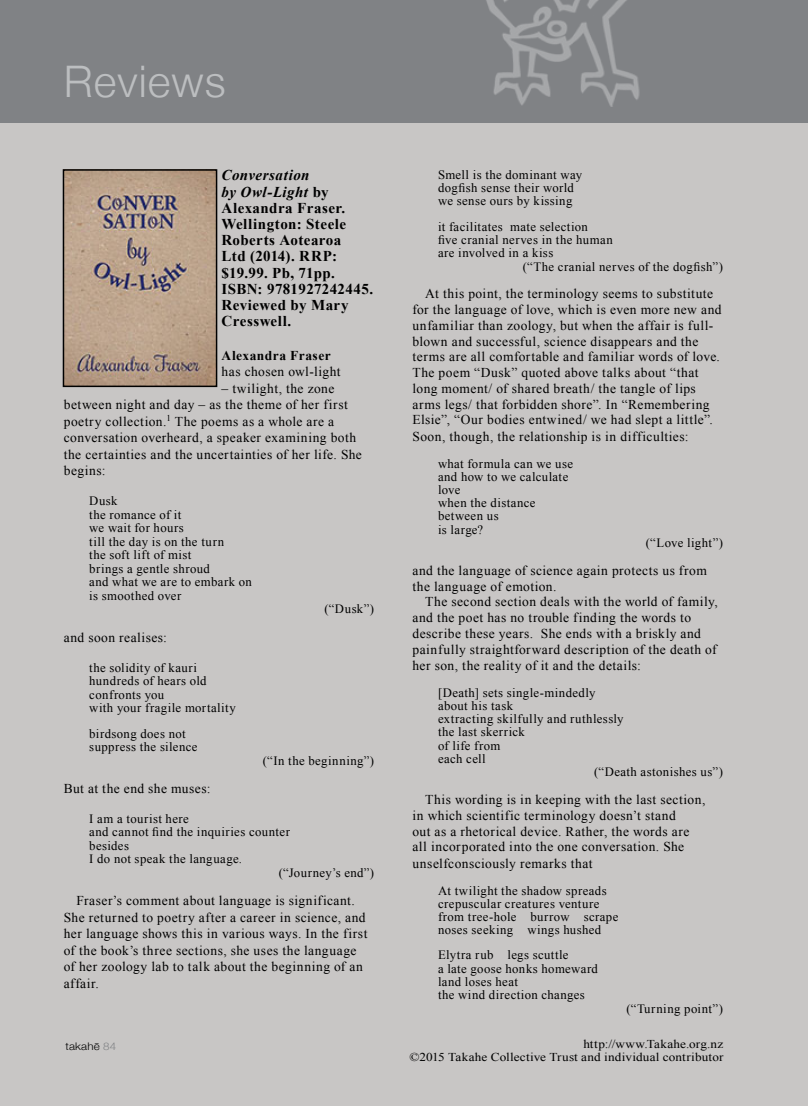
<style>
.page{position:relative;width:808px;height:1106px;background:#c8c6c5}
.page>*{position:absolute;margin:0;border:0;box-sizing:border-box;transform-origin:0 0}
.t1{font:300 43.5px "Helvetica Neue";letter-spacing:.025em;color:#bcbec0}
.t2{font:700 15px/16.2px "Times New Roman";letter-spacing:.03em;color:#000}
.t3{font:13.5px/15.8px "Times New Roman";letter-spacing:.035em;color:#000}
.t4{font:700 13.5px "Times New Roman";letter-spacing:.035em;color:#000}
.t5{font:12.75px/13.2px "Times New Roman";letter-spacing:.03em;color:#000}
.t6{font:12px/13.5px "Times New Roman";letter-spacing:.015em;color:#000;text-align:right;scale:1.1 1}
.t7{font:300 10.5px "Helvetica Neue";letter-spacing:.02em;color:#000;scale:1.1 1}
.s1{font-style:italic}
.s2{color:#808285}
</style>
<div class="page">
<div style="left:0;top:0;width:808px;height:122px;background:#808285"></div>
<img style="left:486px;top:0;width:154px;height:107px">
<img style="left:66px;top:172px;width:148px;height:212px">
<div style="left:63px;top:169px;width:154px;height:218px;border:2px solid #000"></div>
<h1 class="t1" style="left:64px;top:46px;width:164px">Reviews</h1>
<p class="t2" style="left:222px;top:167px;width:153px"><span class="s1">Conversation<br>by Owl-Light</span> by<br>Alexandra Fraser.<br>Wellington: Steele<br>Roberts Aotearoa<br>Ltd (2014). RRP: $19.99. Pb, 71pp.<br>ISBN: 9781927242445.<br>Reviewed by Mary<br>Cresswell.</p>
<p class="t4" style="left:222px;top:346px;width:111px">Alexandra Fraser</p>
<p class="t3" style="left:222px;top:363px;width:121px">has chosen owl-light</p>
<p class="t3" style="left:64px;top:380px;width:300px;line-height:16.5px;text-indent:158px">– twilight, the zone between night and day – as the theme of her first poetry collection.<sup>1</sup> The poems as a whole are a conversation overheard, a speaker examining both the certainties and the uncertainties of her life. She begins:</p>
<p class="t5" style="left:89px;top:494px;width:164px">Dusk<br>the romance of it<br>we wait for hours<br>till the day is on the turn<br>the soft lift of mist<br>brings a gentle shroud<br>and what we are to embark on is smoothed over</p>
<p class="t5" style="left:324px;top:602px;width:51px">(“Dusk”)</p>
<p class="t3" style="left:64px;top:629px;width:105px">and soon realises:</p>
<p class="t5" style="left:89px;top:660px;width:148px">the solidity of kauri hundreds of hears old confronts you<br>with your fragile mortality</p>
<p class="t5" style="left:89px;top:726px;width:110px">birdsong does not suppress the silence</p>
<p class="t5" style="left:263px;top:753px;width:113px">(“In the beginning”)</p>
<p class="t3" style="left:64px;top:780px;width:148px">But at the end she muses:</p>
<p class="t5" style="left:89px;top:811px;width:101px">I am a tourist here</p>
<p class="t5" style="left:89px;top:825px;width:202px">and cannot find the inquiries counter</p>
<p class="t5" style="left:89px;top:838px;width:41px">besides</p>
<p class="t5" style="left:89px;top:852px;width:154px">I do not speak the language.</p>
<p class="t5" style="left:279px;top:865px;width:97px">(“Journey’s end”)</p>
<p class="t3" style="left:64px;top:892px;width:305px;line-height:16.5px;text-indent:13px">Fraser’s comment about language is significant.<br>She returned to poetry after a career in science, and her language shows this in various ways. In the first of the book’s three sections, she uses the language of her zoology lab to talk about the beginning of an affair.</p>
<p class="t7" style="left:65px;top:1037px;width:48px">takahē <span class="s2">84</span></p>
<p class="t5" style="left:438px;top:168px;width:146px">Smell is the dominant way dogfish sense their world we sense ours by kissing</p>
<p class="t5" style="left:438px;top:219px;width:151px">it facilitates mate selection</p>
<p class="t5" style="left:438px;top:233px;width:176px">five cranial nerves in the human</p>
<p class="t5" style="left:438px;top:246px;width:117px">are involved in a kiss</p>
<p class="t5" style="left:523px;top:259px;width:201px">(“The cranial nerves of the dogfish”)</p>
<p class="t3" style="left:412px;top:286px;width:311px;text-indent:13px">At this point, the terminology seems to substitute for the language of love, which is even more new and unfamiliar than zoology, but when the affair is full&shy;blown and successful, science disappears and the terms are all comfortable and familiar words of love.<br>The poem “Dusk” quoted above talks about “that long moment/ of shared breath/ the tangle of lips arms legs/ that forbidden shore”. In “Remembering Elsie”, “Our bodies entwined/ we had slept a little”.<br>Soon, though, the relationship is in difficulties:</p>
<p class="t5" style="left:438px;top:456px;width:137px">what formula can we use and how to we calculate love<br>when the distance between us<br>is large?</p>
<p class="t5" style="left:646px;top:536px;width:78px">(“Love light”)</p>
<p class="t3" style="left:412px;top:562px;width:296px">and the language of science again protects us from the language of emotion.</p>
<p class="t3" style="left:412px;top:593px;width:307px;text-indent:13px">The second section deals with the world of family, and the poet has no trouble finding the words to describe these years. She ends with a briskly and painfully straightforward description of the death of her son, the reality of it and the details:</p>
<p class="t5" style="left:438px;top:686px;width:159px">[Death] sets single-mindedly</p>
<p class="t5" style="left:438px;top:699px;width:77px">about his task</p>
<p class="t5" style="left:438px;top:712px;width:187px">extracting skilfully and ruthlessly</p>
<p class="t5" style="left:438px;top:725px;width:88px">the last skerrick</p>
<p class="t5" style="left:438px;top:738px;width:64px">of life from</p>
<p class="t5" style="left:438px;top:751px;width:49px">each cell</p>
<p class="t5" style="left:594px;top:765px;width:130px">(“Death astonishes us”)</p>
<p class="t3" style="left:412px;top:791px;width:294px;text-indent:13px">This wording is in keeping with the last section, in which scientific terminology doesn’t stand<br>out as a rhetorical device. Rather, the words are all incorporated into the one conversation. She unselfconsciously remarks that</p>
<p class="t5" style="left:438px;top:883px;width:182px">At twilight the shadow spreads crepuscular creatures venture from tree-hole burrow scrape noses seeking wings hushed</p>
<p class="t5" style="left:438px;top:948px;width:161px">Elytra rub legs scuttle<br>a late goose honks homeward land loses heat<br>the wind direction changes</p>
<p class="t5" style="left:626px;top:1001px;width:98px">(“Turning point”)</p>
<p class="t6" style="left:409px;top:1036px;width:287px">http://www.Takahe.org.nz<br>©2015 Takahe Collective Trust and individual contributor</p>
</div>
